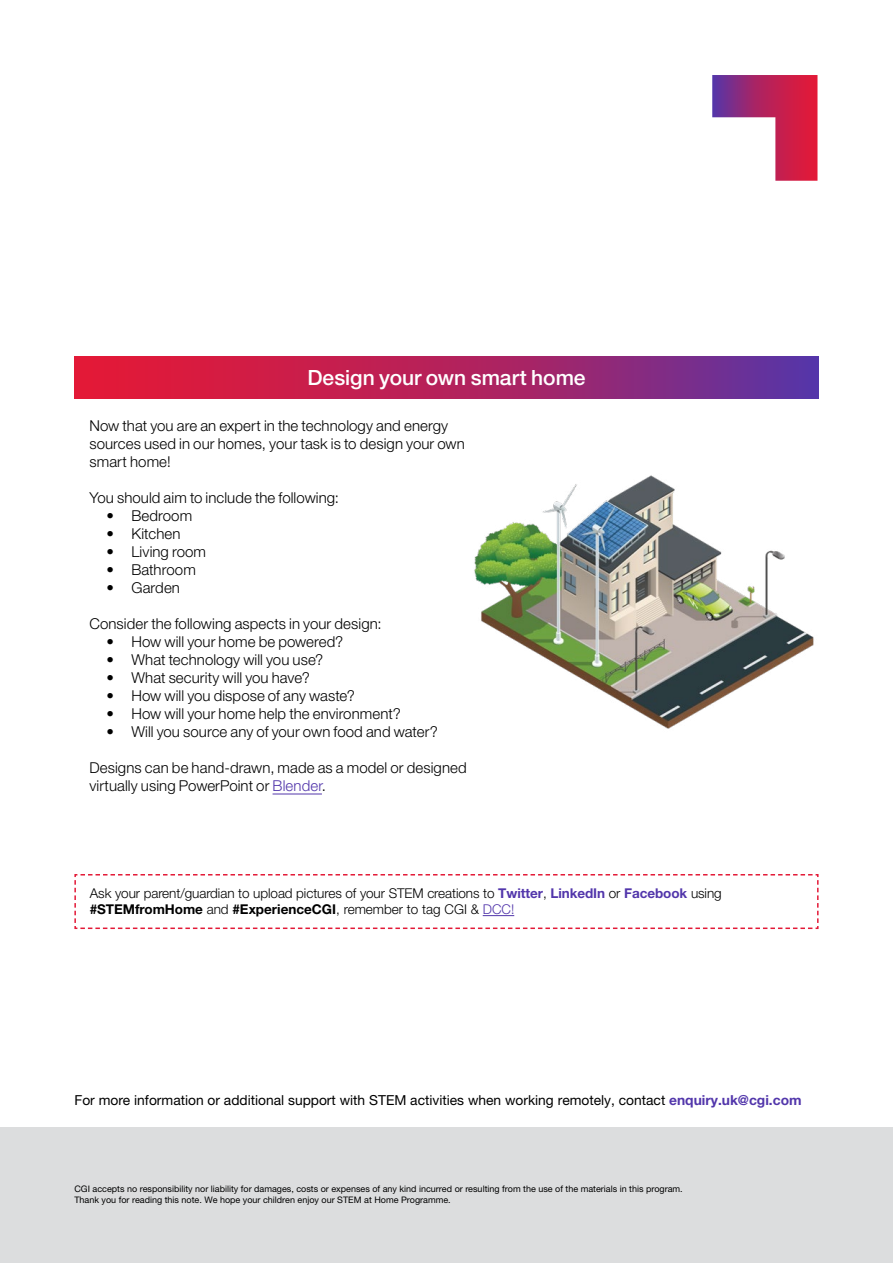
<style>
.page{position:relative;width:893px;height:1263px;background:#fff}
.page>*{position:absolute;margin:0;border:0;box-sizing:border-box;transform-origin:0 0}
.t1{font:500 21px "Helvetica Neue LT Pro";color:#fff}
.t2{font:300 15px/18px "Helvetica Neue LT Pro";letter-spacing:.005em;color:#000}
.t3{font:13.8px "Helvetica Neue LT Pro";color:#000}
.t4{font:300 13.5px/16.2px "Helvetica Neue LT Pro";letter-spacing:-.005em;color:#000}
.t5{font:9px/10.8px "Helvetica Neue LT Pro";color:#000}
.s1{color:#5236ab}
.s2{font-weight:700;color:#5236ab}
.s3{font-weight:700}
</style>
<div class="page">
<svg style="left:74px;top:874px;width:745px;height:56px"></svg>
<div style="left:0;top:1127px;width:893px;height:136px;background:#dcddde"></div>
<svg style="left:74px;top:356px;width:745px;height:43px;background:#ab2362"></svg>
<hr style="left:273px;top:794px;width:49px;height:1px;background:#5236ab">
<img style="left:474px;top:475px;width:340px;height:254px">
<svg style="left:712px;top:75px;width:105px;height:106px"></svg>
<h1 class="t1" style="left:307px;top:365px;width:280px">Design your own smart home</h1>
<p class="t2" style="left:89px;top:416px;width:377px">Now that you are an expert in the technology and energy sources used in our homes, your task is to design your own smart home!</p>
<p class="t2" style="left:89px;top:488px;width:251px">You should aim to include the following:</p>
<p class="t2" style="left:106px;top:506px;width:87px">• Bedroom</p>
<p class="t2" style="left:106px;top:524px;width:76px">• Kitchen</p>
<p class="t2" style="left:106px;top:542px;width:101px">• Living room</p>
<p class="t2" style="left:106px;top:560px;width:91px">• Bathroom</p>
<p class="t2" style="left:106px;top:578px;width:75px">• Garden</p>
<p class="t2" style="left:89px;top:614px;width:294px">Consider the following aspects in your design:</p>
<p class="t2" style="left:106px;top:632px;width:238px">• How will your home be powered?</p>
<p class="t2" style="left:106px;top:650px;width:218px">• What technology will you use?</p>
<p class="t2" style="left:106px;top:668px;width:205px">• What security will you have?</p>
<p class="t2" style="left:106px;top:686px;width:250px">• How will you dispose of any waste?</p>
<p class="t2" style="left:106px;top:704px;width:296px">• How will your home help the environment?</p>
<p class="t2" style="left:106px;top:722px;width:333px">• Will you source any of your own food and water?</p>
<p class="t2" style="left:89px;top:758px;width:379px">Designs can be hand-drawn, made as a model or designed virtually using PowerPoint or <span class="s1">Blender</span>.</p>
<p class="t4" style="left:90px;top:885px;width:633px">Ask your parent/guardian to upload pictures of your STEM creations to <span class="s2">Twitter</span>, <span class="s2">LinkedIn</span> or <span class="s2">Facebook</span> using <span class="s3">#STEMfromHome</span> and <span class="s3">#ExperienceCGI</span>, remember to tag CGI &amp; <span class="s1">DCC!</span></p>
<p class="t3" style="left:74px;top:1092px;width:729px">For more information or additional support with STEM activities when working remotely, contact <span class="s2">enquiry.uk@cgi.com</span></p>
<p class="t5" style="left:74px;top:1183px;width:610px">CGI accepts no responsibility nor liability for damages, costs or expenses of any kind incurred or resulting from the use of the materials in this program.<br>Thank you for reading this note. We hope your children enjoy our STEM at Home Programme.</p>
</div>
